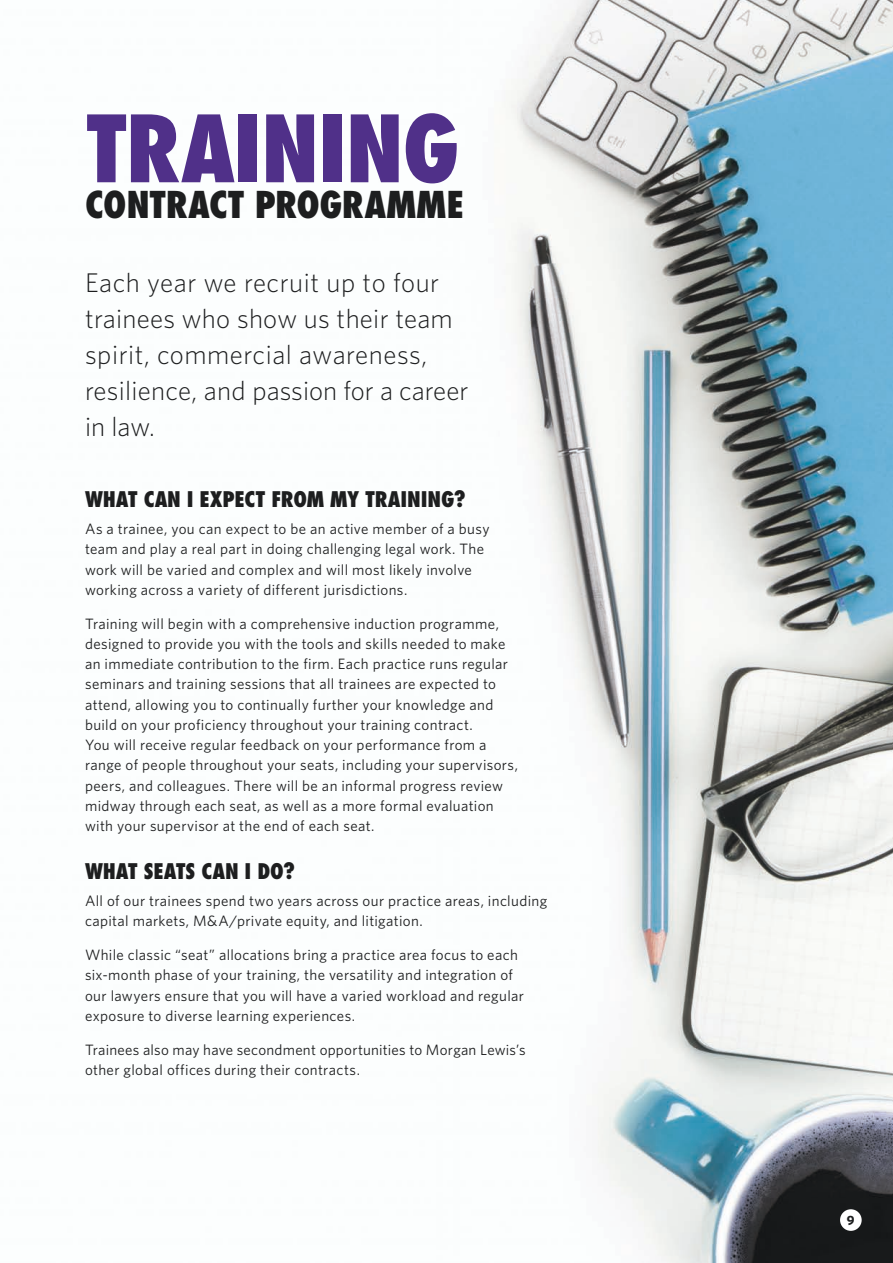
<style>
.page{position:relative;width:893px;height:1263px;background:#fff}
.page>*{position:absolute;margin:0;border:0;box-sizing:border-box;transform-origin:0 0}
.t1{font:800 condensed 90px "Futura Std";letter-spacing:-.02em;color:#503089}
.t2{font:800 condensed 36px "Futura Std";letter-spacing:-.01em;color:#1d1e1f}
.t3{font:27px/36px "Whitney Light 2";letter-spacing:.01em;color:#1d1e1f}
.t4{font:800 condensed 21px "Futura Std";letter-spacing:-.01em;color:#1d1e1f}
.t5{font:15px/20.2px "Whitney Book 2";letter-spacing:.025em;color:#1d1e1f}
.t6{font:13.5px "Whitney Bold 2";color:#1d1e1f}
</style>
<div class="page">
<img style="left:509px;top:0;width:384px;height:1263px">
<div style="left:840px;top:1209px;width:22px;height:22px;background:#fff;border-radius:50%"></div>
<h1 class="t1" style="left:85px;top:92px;width:376px">TRAINING</h1>
<h2 class="t2" style="left:85px;top:182px;width:381px">CONTRACT PROGRAMME</h2>
<h3 class="t3" style="left:85px;top:263px;width:385px">Each year we recruit up to four trainees who show us their team spirit, commercial awareness, resilience, and passion for a career in law.</h3>
<h3 class="t4" style="left:85px;top:486px;width:382px">WHAT CAN I EXPECT FROM MY TRAINING?</h3>
<p class="t5" style="left:85px;top:518px;width:406px">As a trainee, you can expect to be an active member of a busy team and play a real part in doing challenging legal work. The work will be varied and complex and will most likely involve working across a variety of different jurisdictions.</p>
<p class="t5" style="left:85px;top:613px;width:434px">Training will begin with a comprehensive induction programme, designed to provide you with the tools and skills needed to make an immediate contribution to the firm. Each practice runs regular seminars and training sessions that all trainees are expected to attend, allowing you to continually further your knowledge and build on your proficiency throughout your training contract.<br>You will receive regular feedback on your performance from a range of people throughout your seats, including your supervisors, peers, and colleagues. There will be an informal progress review midway through each seat, as well as a more formal evaluation with your supervisor at the end of each seat.</p>
<h3 class="t4" style="left:85px;top:858px;width:211px">WHAT SEATS CAN I DO?</h3>
<p class="t5" style="left:85px;top:890px;width:464px">All of our trainees spend two years across our practice areas, including capital markets, M&amp;A/private equity, and litigation.</p>
<p class="t5" style="left:85px;top:944px;width:440px">While classic “seat” allocations bring a practice area focus to each six-month phase of your training, the versatility and integration of our lawyers ensure that you will have a varied workload and regular exposure to diverse learning experiences.</p>
<p class="t5" style="left:85px;top:1039px;width:442px">Trainees also may have secondment opportunities to Morgan Lewis’s other global offices during their contracts.</p>
<p class="t6" style="left:847px;top:1211px;width:9px">9</p>
</div>
